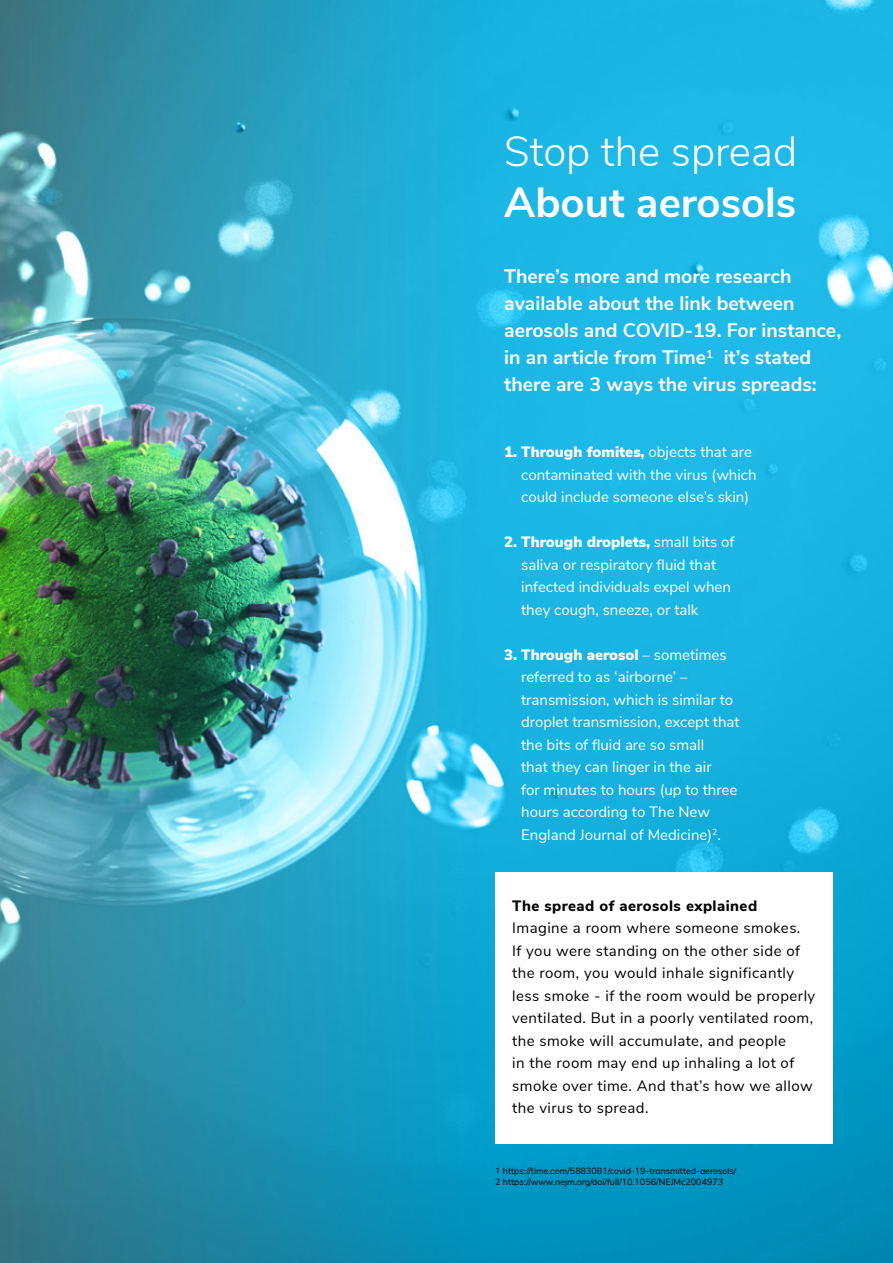
<style>
.page{position:relative;width:893px;height:1263px;background:#fff}
.page>*{position:absolute;margin:0;border:0;box-sizing:border-box;transform-origin:0 0}
.t1{font:300 42px "Nunito Sans";color:#fff}
.t2{font:700 42px "Nunito Sans";color:#fff}
.t3{font:700 19.5px/27px "Nunito Sans";color:#fff}
.t4{font:15px/22.5px "Nunito Sans";color:#fff}
.t5{font:15px/22.5px "Nunito Sans";letter-spacing:.03em;color:#000}
.t6{font:800 15px "Nunito Sans";letter-spacing:.03em;color:#000}
.t7{font:9px/10.8px "Nunito Sans";color:#000}
.s1{font-weight:900}
</style>
<div class="page">
<img style="left:0;top:0;width:893px;height:1263px">
<div style="left:495px;top:872px;width:338px;height:271px;background:#fff"></div>
<h1 class="t1" style="left:504px;top:121px;width:294px">Stop the spread</h1>
<h1 class="t2" style="left:504px;top:171px;width:294px">About aerosols</h1>
<h2 class="t3" style="left:504px;top:262px;width:338px">There’s more and more research available about the link between aerosols and COVID-19. For instance, in an article from Time<sup>1</sup> it’s stated there are 3 ways the virus spreads:</h2>
<p class="t4" style="left:521px;top:440px;width:237px;text-indent:-17px"><span class="s1">1. Through fomites,</span> objects that are contaminated with the virus (which could include someone else’s skin)</p>
<p class="t4" style="left:521px;top:530px;width:215px;text-indent:-17px"><span class="s1">2. Through droplets,</span> small bits of saliva or respiratory fluid that infected individuals expel when they cough, sneeze, or talk</p>
<p class="t4" style="left:521px;top:642px;width:220px;text-indent:-17px"><span class="s1">3. Through aerosol</span> – sometimes referred to as ‘airborne’ – transmission, which is similar to droplet transmission, except that the bits of fluid are so small<br>that they can linger in the air<br>for minutes to hours (up to three hours according to The New<br>England Journal of Medicine)<sup>2</sup>.</p>
<p class="t6" style="left:512px;top:895px;width:246px">The spread of aerosols explained</p>
<p class="t5" style="left:512px;top:916px;width:305px">Imagine a room where someone smokes.<br>If you were standing on the other side of the room, you would inhale significantly less smoke - if the room would be properly ventilated. But in a poorly ventilated room, the smoke will accumulate, and people<br>in the room may end up inhaling a lot of smoke over time. And that’s how we allow the virus to spread.</p>
<p class="t7" style="left:495px;top:1165px;width:243px">1 https://time.com/5883081/covid-19-transmitted-aerosols/<br>2 https://www.nejm.org/doi/full/10.1056/NEJMc2004973</p>
</div>
